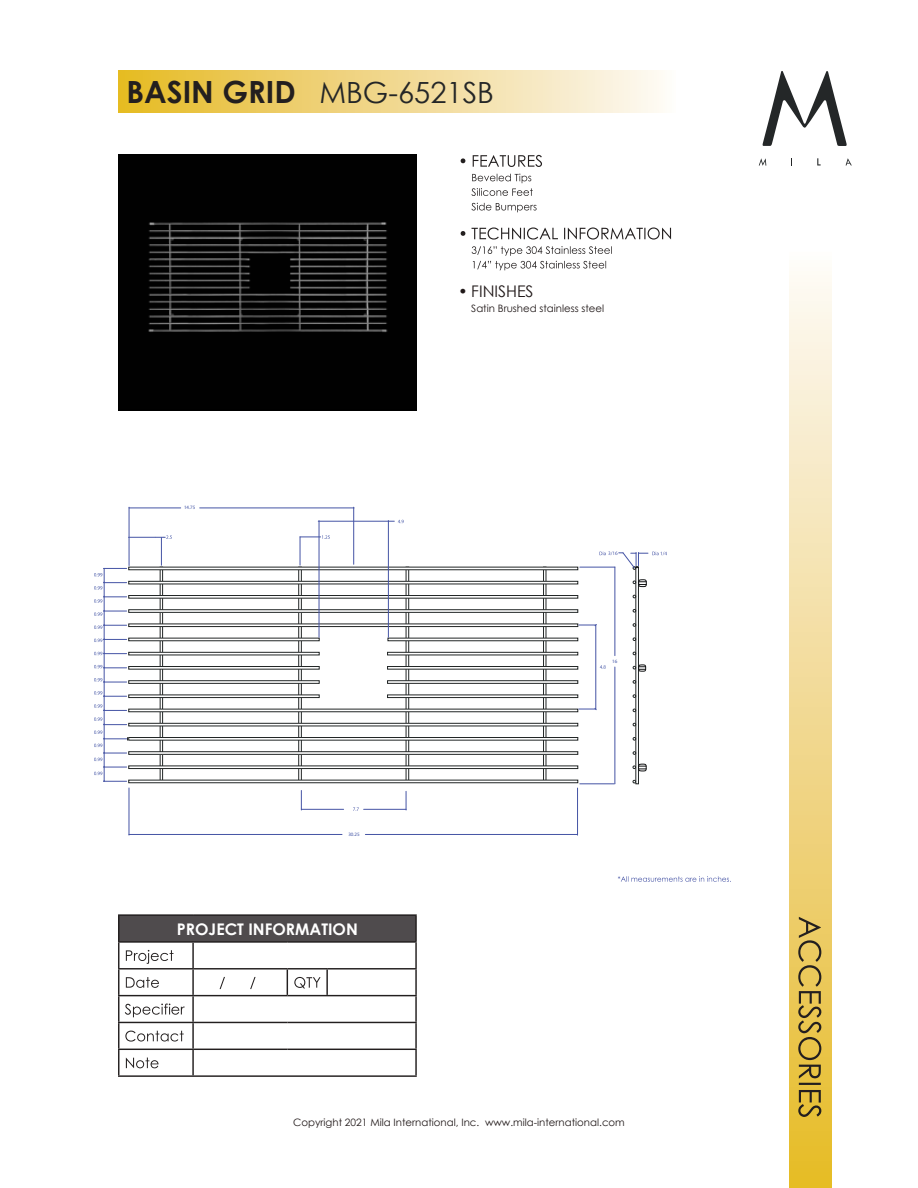
<style>
.page{position:relative;width:918px;height:1188px;background:#fff}
.page>*{position:absolute;margin:0;border:0;box-sizing:border-box;transform-origin:0 0}
.t1{font:700 30.6px "Century Gothic";color:#231f1f}
.t2{font:29.1px "Century Gothic";color:#242627}
.t3{font:700 16.05px "Century Gothic";color:#fff}
.t4{font:16.05px "Century Gothic";color:#201818}
.t5{font:10.2px "Century Gothic";color:#201818}
.t6{font:10.2px "Century Gothic";color:#231f1f}
.t7{font:5.1px "Myriad Pro";color:#4254a5}
</style>
<div class="page">
<div style="left:789px;top:252px;width:42px;height:936px;background:linear-gradient(to bottom,#fdfafa,#e5ba2a)"></div>
<div style="left:118px;top:71px;width:558px;height:42px;background:linear-gradient(to right,#e6ba26,#fdf9f9)"></div>
<svg style="left:798px;top:917px;width:23px;height:200px;background:#b69a43"></svg>
<svg style="left:461px;top:155px;width:81px;height:12px"></svg>
<svg style="left:471px;top:174px;width:62px;height:22px"></svg>
<svg style="left:471px;top:203px;width:66px;height:9px"></svg>
<svg style="left:461px;top:227px;width:210px;height:13px"></svg>
<svg style="left:472px;top:246px;width:140px;height:24px"></svg>
<div style="left:119px;top:915px;width:297px;height:27px;background:#4f4b4d"></div>
<hr style="left:118px;top:914px;width:75px;height:2px;background:#231f1f">
<hr style="left:193px;top:914px;width:224px;height:2px;background:#231f1f">
<hr style="left:415px;top:916px;width:2px;height:25px;background:#231f1f">
<hr style="left:118px;top:941px;width:75px;height:2px;background:#231f1f">
<hr style="left:193px;top:941px;width:94px;height:2px;background:#231f1f">
<hr style="left:192px;top:943px;width:2px;height:25px;background:#231f1f">
<hr style="left:287px;top:941px;width:130px;height:2px;background:#231f1f">
<hr style="left:415px;top:943px;width:2px;height:25px;background:#231f1f">
<hr style="left:118px;top:968px;width:75px;height:2px;background:#231f1f">
<hr style="left:193px;top:968px;width:94px;height:2px;background:#231f1f">
<hr style="left:287px;top:968px;width:40px;height:2px;background:#231f1f">
<hr style="left:327px;top:968px;width:90px;height:2px;background:#231f1f">
<hr style="left:326px;top:970px;width:2px;height:25px;background:#231f1f">
<hr style="left:415px;top:970px;width:2px;height:25px;background:#231f1f">
<hr style="left:118px;top:995px;width:75px;height:1px;background:#231f1f">
<hr style="left:193px;top:995px;width:94px;height:1px;background:#231f1f">
<hr style="left:192px;top:996px;width:2px;height:26px;background:#231f1f">
<hr style="left:287px;top:995px;width:130px;height:1px;background:#231f1f">
<hr style="left:415px;top:996px;width:2px;height:26px;background:#231f1f">
<hr style="left:118px;top:1022px;width:75px;height:1px;background:#231f1f">
<hr style="left:193px;top:1022px;width:94px;height:1px;background:#231f1f">
<hr style="left:192px;top:1023px;width:2px;height:26px;background:#231f1f">
<hr style="left:287px;top:1022px;width:130px;height:1px;background:#231f1f">
<hr style="left:415px;top:1023px;width:2px;height:26px;background:#231f1f">
<hr style="left:118px;top:1049px;width:75px;height:1px;background:#231f1f">
<svg style="left:118px;top:916px;width:1px;height:159px"></svg>
<hr style="left:193px;top:1049px;width:94px;height:1px;background:#231f1f">
<hr style="left:192px;top:1050px;width:2px;height:25px;background:#231f1f">
<hr style="left:287px;top:1049px;width:130px;height:1px;background:#231f1f">
<hr style="left:415px;top:1050px;width:2px;height:25px;background:#231f1f">
<hr style="left:118px;top:1075px;width:299px;height:2px;background:#231f1f">
<svg style="left:126px;top:950px;width:48px;height:14px"></svg>
<svg style="left:126px;top:970px;width:195px;height:25px"></svg>
<svg style="left:125px;top:1004px;width:60px;height:13px"></svg>
<svg style="left:125px;top:1031px;width:59px;height:11px"></svg>
<svg style="left:126px;top:1058px;width:33px;height:10px"></svg>
<svg style="left:759px;top:158px;width:7px;height:8px"></svg>
<svg style="left:817px;top:158px;width:4px;height:7px"></svg>
<svg style="left:846px;top:158px;width:6px;height:7px"></svg>
<svg style="left:763px;top:71px;width:84px;height:75px"></svg>
<svg style="left:118px;top:155px;width:299px;height:256px;background:#0a0a0a"></svg>
<svg style="left:618px;top:876px;width:113px;height:6px"></svg>
<div style="left:160px;top:567px;width:3px;height:215px;border:1px solid #222626"></div>
<div style="left:543px;top:567px;width:3px;height:215px;border:1px solid #222626"></div>
<div style="left:299px;top:567px;width:3px;height:215px;border:1px solid #222626"></div>
<div style="left:406px;top:567px;width:3px;height:215px;border:1px solid #222626"></div>
<div style="left:388px;top:638px;width:190px;height:3px;border:1px solid #222626"></div>
<div style="left:129px;top:638px;width:190px;height:3px;border:1px solid #222626"></div>
<div style="left:387px;top:652px;width:191px;height:3px;background:#fff;border:1px solid #222626"></div>
<div style="left:129px;top:652px;width:190px;height:3px;border:1px solid #222626"></div>
<svg style="left:387px;top:666px;width:191px;height:4px"></svg>
<div style="left:129px;top:666px;width:190px;height:3px;background:#fff;border:1px solid #222626"></div>
<div style="left:387px;top:681px;width:191px;height:3px;background:#fff;border:1px solid #222626"></div>
<svg style="left:387px;top:695px;width:191px;height:3px"></svg>
<div style="left:129px;top:709px;width:449px;height:3px;border:1px solid #222626"></div>
<div style="left:129px;top:723px;width:449px;height:3px;border:1px solid #222626"></div>
<div style="left:129px;top:737px;width:449px;height:3px;border:1px solid #222626"></div>
<div style="left:129px;top:751px;width:449px;height:4px;border:1px solid #222626"></div>
<div style="left:129px;top:766px;width:449px;height:3px;border:1px solid #222626"></div>
<div style="left:129px;top:780px;width:449px;height:3px;border:1px solid #222626"></div>
<hr style="left:580px;top:784px;width:34px;height:1px;background:#4554a5">
<hr style="left:580px;top:567px;width:35px;height:1px;background:#4554a5">
<hr style="left:104px;top:568px;width:1px;height:213px;background:#4554a5">
<svg style="left:94px;top:609px;width:484px;height:7px"></svg>
<svg style="left:94px;top:623px;width:484px;height:6px"></svg>
<svg style="left:94px;top:639px;width:33px;height:3px"></svg>
<svg style="left:94px;top:652px;width:33px;height:4px"></svg>
<svg style="left:94px;top:665px;width:33px;height:4px"></svg>
<svg style="left:94px;top:678px;width:226px;height:6px"></svg>
<svg style="left:94px;top:691px;width:226px;height:7px"></svg>
<svg style="left:94px;top:704px;width:33px;height:7px"></svg>
<svg style="left:94px;top:717px;width:33px;height:8px"></svg>
<svg style="left:103px;top:781px;width:24px;height:1px"></svg>
<svg style="left:94px;top:731px;width:34px;height:44px"></svg>
<hr style="left:318px;top:521px;width:76px;height:1px;background:#4554a5">
<hr style="left:319px;top:521px;width:1px;height:116px;background:#4554a5">
<hr style="left:388px;top:521px;width:1px;height:116px;background:#4554a5">
<svg style="left:398px;top:520px;width:6px;height:4px"></svg>
<svg style="left:94px;top:535px;width:484px;height:68px"></svg>
<hr style="left:301px;top:809px;width:43px;height:1px;background:#4554a5">
<svg style="left:301px;top:790px;width:1px;height:19px"></svg>
<hr style="left:364px;top:809px;width:42px;height:1px;background:#4554a5">
<svg style="left:406px;top:791px;width:1px;height:19px"></svg>
<svg style="left:353px;top:807px;width:6px;height:4px"></svg>
<hr style="left:129px;top:507px;width:1px;height:59px;background:#4554a5">
<hr style="left:129px;top:508px;width:52px;height:1px;background:#4554a5">
<hr style="left:200px;top:508px;width:154px;height:1px;background:#4554a5">
<hr style="left:353px;top:507px;width:1px;height:57px;background:#4554a5">
<hr style="left:129px;top:788px;width:1px;height:47px;background:#4554a5">
<hr style="left:577px;top:788px;width:1px;height:47px;background:#4554a5">
<hr style="left:129px;top:834px;width:213px;height:1px;background:#4554a5">
<hr style="left:365px;top:834px;width:213px;height:1px;background:#4554a5">
<svg style="left:594px;top:551px;width:73px;height:234px"></svg>
<div style="left:638px;top:764px;width:8px;height:7px;border:1px solid #121314;border-radius:3px"></div>
<h1 class="t1" style="left:126px;top:69px;width:171px">BASIN GRID</h1>
<h2 class="t2" style="left:319px;top:72px;width:176px">MBG-6521SB</h2>
<h3 class="t4" style="left:458px;top:280px;width:77px">• FINISHES</h3>
<p class="t5" style="left:471px;top:301px;width:134px">Satin Brushed stainless steel</p>
<p class="t7" style="left:184px;top:505px;width:13px">14.75</p>
<p class="t7" style="left:348px;top:831px;width:13px">30.25</p>
<h3 class="t3" style="left:177px;top:917px;width:182px">PROJECT INFORMATION</h3>
<p class="t7" style="left:612px;top:658px;width:7px">16</p>
<p class="t5" style="left:293px;top:1115px;width:333px">Copyright 2021 Mila International, Inc. www.mila-international.com</p>
<p class="t6" style="left:362px;top:1116px;width:7px">0</p>
</div>
